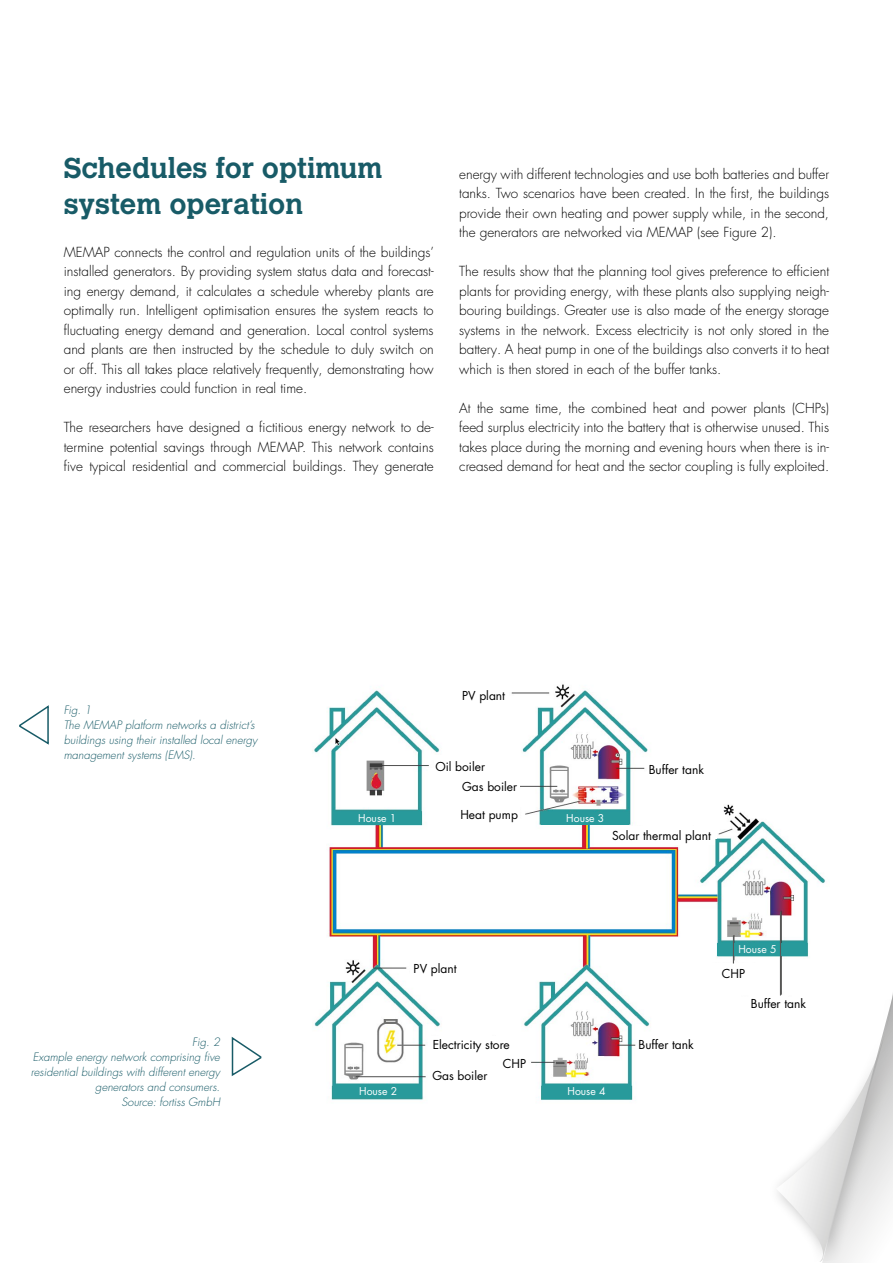
<style>
.page{position:relative;width:893px;height:1263px;background:#fff}
.page>*{position:absolute;margin:0;border:0;box-sizing:border-box;transform-origin:0 0}
.t1{font:700 28.5px/36px "Calvert MT Pro";color:#185b67}
.t2{font:300 13.5px/19.5px "Futura LT Pro";color:#000;text-align:justify}
.t3{font:12px "Futura LT Pro";color:#000}
.t4{font:italic 300 11.25px/15px "Futura LT Pro";color:#185b67}
.t5{font:10.5px "Futura LT Pro";color:#fff}
</style>
<div class="page">
<img style="left:312px;top:684px;width:514px;height:416px">
<div style="left:333px;top:812px;width:88px;height:13px;background:#289a9b"></div>
<div style="left:541px;top:812px;width:88px;height:13px;background:#289a9b"></div>
<div style="left:718px;top:943px;width:87px;height:12px;background:#289a9b"></div>
<div style="left:542px;top:1085px;width:88px;height:13px;background:#289a9b"></div>
<div style="left:334px;top:1085px;width:87px;height:13px;background:#289a9b"></div>
<div style="left:410px;top:954px;width:68px;height:28px;background:#fff"></div>
<div style="left:647px;top:758px;width:85px;height:27px;background:#fff"></div>
<div style="left:423px;top:682px;width:86px;height:28px;background:#fff"></div>
<div style="left:603px;top:826px;width:112px;height:19px;background:#fff"></div>
<div style="left:705px;top:963px;width:62px;height:19px;background:#fff"></div>
<div style="left:712px;top:997px;width:97px;height:18px;background:#fff"></div>
<div style="left:638px;top:1038px;width:97px;height:19px;background:#fff"></div>
<div style="left:429px;top:1036px;width:99px;height:52px;background:#fff"></div>
<div style="left:434px;top:755px;width:86px;height:68px;background:#fff"></div>
<div style="left:711px;top:825px;width:5px;height:14px;background:#fff"></div>
<svg style="left:733px;top:936px;width:1px;height:27px"></svg>
<div style="left:767px;top:936px;width:126px;height:327px;background:#fff"></div>
<svg style="left:776px;top:912px;width:117px;height:351px"></svg>
<svg style="left:19px;top:705px;width:30px;height:40px"></svg>
<svg style="left:231px;top:1036px;width:31px;height:40px"></svg>
<h1 class="t1" style="left:64px;top:150px;width:320px">Schedules for optimum system operation</h1>
<p class="t2" style="left:64px;top:242px;width:372px">MEMAP connects the control and regulation units of the buildings’ installed generators. By providing system status data and forecast&shy;ing energy demand, it calculates a schedule whereby plants are optimally run. Intelligent optimisation ensures the system reacts to fluctuating energy demand and generation. Local control systems and plants are then instructed by the schedule to duly switch on or off. This all takes place relatively frequently, demonstrating how energy industries could function in real time.</p>
<p class="t2" style="left:64px;top:417px;width:371px">The researchers have designed a fictitious energy network to de&shy;termine potential savings through MEMAP. This network contains five typical residential and commercial buildings. They generate</p>
<p class="t2" style="left:459px;top:164px;width:371px">energy with different technologies and use both batteries and buffer tanks. Two scenarios have been created. In the first, the buildings provide their own heating and power supply while, in the second, the generators are networked via MEMAP (see Figure 2).</p>
<p class="t2" style="left:459px;top:261px;width:371px">The results show that the planning tool gives preference to efficient plants for providing energy, with these plants also supplying neigh&shy;bouring buildings. Greater use is also made of the energy storage systems in the network. Excess electricity is not only stored in the battery. A heat pump in one of the buildings also converts it to heat which is then stored in each of the buffer tanks.</p>
<p class="t2" style="left:459px;top:398px;width:371px">At the same time, the combined heat and power plants (CHPs) feed surplus electricity into the battery that is otherwise unused. This takes place during the morning and evening hours when there is in&shy;creased demand for heat and the sector coupling is fully exploited.</p>
<p class="t3" style="left:462px;top:687px;width:45px">PV plant</p>
<p class="t4" style="left:64px;top:703px;width:195px">Fig. 1<br>The MEMAP platform networks a district’s buildings using their installed local energy management systems (EMS).</p>
<p class="t4" style="left:31px;top:1034px;width:191px;text-align:right">Fig. 2<br>Example energy network comprising five residential buildings with different energy generators and consumers.<br>Source: fortiss GmbH</p>
<p class="t3" style="left:435px;top:759px;width:51px">Oil boiler</p>
<p class="t3" style="left:649px;top:762px;width:57px">Buffer tank</p>
<p class="t3" style="left:462px;top:778px;width:57px">Gas boiler</p>
<p class="t3" style="left:460px;top:806px;width:59px">Heat pump</p>
<p class="t5" style="left:358px;top:811px;width:40px">House 1</p>
<p class="t5" style="left:566px;top:811px;width:40px">House 3</p>
<p class="t3" style="left:612px;top:827px;width:100px">Solar thermal plant</p>
<p class="t3" style="left:414px;top:960px;width:45px">PV plant</p>
<p class="t3" style="left:433px;top:1036px;width:78px">Electricity store</p>
<p class="t3" style="left:432px;top:1067px;width:57px">Gas boiler</p>
<p class="t3" style="left:503px;top:1055px;width:25px">CHP</p>
<p class="t5" style="left:359px;top:1084px;width:40px">House 2</p>
<p class="t5" style="left:568px;top:1084px;width:40px">House 4</p>
<p class="t3" style="left:639px;top:1036px;width:57px">Buffer tank</p>
<p class="t5" style="left:738px;top:941px;width:40px">House 5</p>
<p class="t3" style="left:722px;top:965px;width:25px">CHP</p>
<p class="t3" style="left:751px;top:996px;width:57px">Buffer tank</p>
</div>
